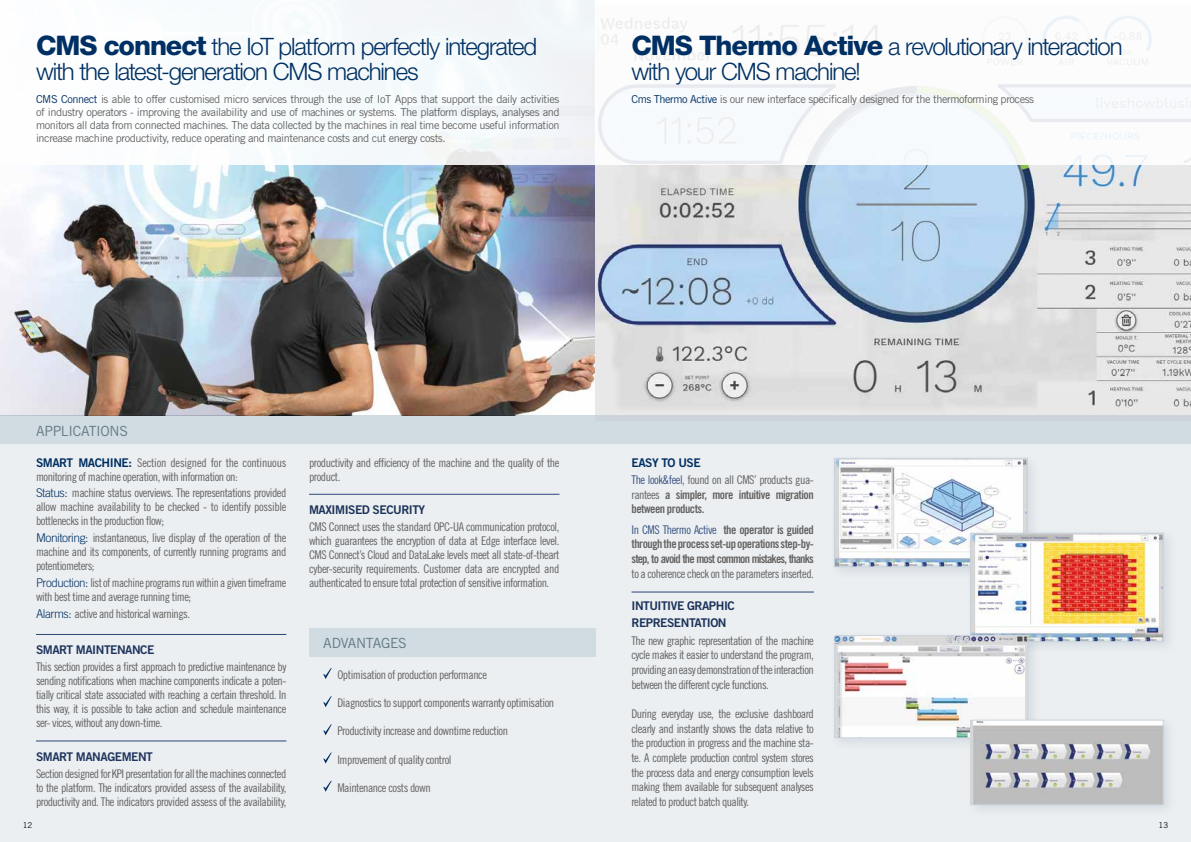
<style>
.page{position:relative;width:1191px;height:842px;background:#fff}
.page>*{position:absolute;margin:0;border:0;box-sizing:border-box;transform-origin:0 0}
.t1{font:300 24px/25px "Helvetica Neue LT Std";letter-spacing:-.045em;color:#003063}
.t2{font:14px "Trade Gothic LT Std";letter-spacing:-.025em;color:#647a84}
.t3{font:12px/14px "Trade Gothic LT Std Cn 18";letter-spacing:-.04em;color:#646363;text-align:justify}
.t4{font:12px/14.7px "Trade Gothic LT Std Bd Cn 20";letter-spacing:-.04em;color:#646363}
.t5{font:12px/17.5px "Trade Gothic LT Std Bd 2";letter-spacing:-.04em;color:#1c335a}
.t6{font:12px "Trade Gothic LT Std Bd 2";letter-spacing:-.04em;color:#1e345e}
.t7{font:12px "Trade Gothic LT Std Bd 2";letter-spacing:-.04em;color:#003063}
.t8{font:11px/13px "Trade Gothic LT Std";letter-spacing:-.04em;color:#646363;text-align:justify}
.t9{font:8px "Trade Gothic LT Std";color:#000}
.s1{font-weight:800;font-size:27px}
.s2{color:#003063}
.s3{font-family:"Trade Gothic LT Std Bd 2";color:#003063}
.s4{font-family:"Trade Gothic LT Std";font-weight:300;color:#003063}
.s5{color:#3a5384}
.s6{font-family:"Trade Gothic LT Std Cn 18"}
.s7{font-family:"Trade Gothic LT Std Cn 18";color:#3a5384}
</style>
<div class="page">
<img style="left:0;top:164px;width:595px;height:251px">
<div style="left:0;top:415px;width:1191px;height:427px;background:#eceff1"></div>
<img style="left:595px;top:164px;width:596px;height:251px">
<div style="left:0;top:0;width:595px;height:164px;background:#f7fbfc"></div>
<div style="left:0;top:415px;width:1191px;height:29px;background:#d0dbe2"></div>
<div style="left:309px;top:628px;width:286px;height:28px;background:#d0dbe2"></div>
<hr style="left:631px;top:592px;width:183px;height:1px;background:#2f4b7d">
<div style="left:828px;top:452px;width:213px;height:129px;background:#003063;opacity:.1"></div>
<img style="left:836px;top:460px;width:189px;height:105px">
<div style="left:834px;top:458px;width:193px;height:109px;border:1px solid #cbd5df"></div>
<div style="left:964px;top:527px;width:213px;height:129px;background:#003063;opacity:.1"></div>
<img style="left:972px;top:535px;width:190px;height:105px">
<div style="left:970px;top:533px;width:194px;height:109px;border:1px solid #cbd5df"></div>
<div style="left:828px;top:629px;width:213px;height:122px;background:#003063;opacity:.1"></div>
<img style="left:836px;top:637px;width:190px;height:99px">
<div style="left:834px;top:635px;width:194px;height:103px;border:1px solid #cbd5df"></div>
<div style="left:965px;top:714px;width:212px;height:104px;background:#003063;opacity:.1"></div>
<img style="left:972px;top:722px;width:190px;height:81px">
<div style="left:970px;top:720px;width:194px;height:85px;border:1px solid #cbd5df"></div>
<hr style="left:36px;top:634px;width:250px;height:1px;background:#2f4b7d">
<hr style="left:36px;top:741px;width:250px;height:1px;background:#2f4b7d">
<hr style="left:309px;top:494px;width:250px;height:1px;background:#2f4b7d">
<svg style="left:323px;top:668px;width:9px;height:11px"></svg>
<svg style="left:323px;top:696px;width:9px;height:11px"></svg>
<svg style="left:323px;top:724px;width:9px;height:11px"></svg>
<svg style="left:323px;top:752px;width:9px;height:11px"></svg>
<svg style="left:323px;top:781px;width:9px;height:11px"></svg>
<h1 class="t1" style="left:36px;top:34px;width:503px"><span class="s1">CMS connect</span> the IoT platform perfectly integrated with the latest-generation CMS machines</h1>
<p class="t8" style="left:36px;top:93px;width:525px"><span class="s2">CMS Connect</span> is able to offer customised micro services through the use of IoT Apps that support the daily activities of industry operators - improving the availability and use of machines or systems. The platform displays, analyses and monitors all data from connected machines. The data collected by the machines in real time become useful information increase machine productivity, reduce operating and maintenance costs and cut energy costs.</p>
<h1 class="t1" style="left:631px;top:34px;width:493px"><span class="s1">CMS Thermo Active</span> a revolutionary interaction with your CMS machine!</h1>
<p class="t8" style="left:631px;top:93px;width:404px"><span class="s2">Cms Thermo Active</span> is our new interface specifically designed for the thermoforming process</p>
<p class="t2" style="left:36px;top:422px;width:93px">APPLICATIONS</p>
<p class="t3" style="left:36px;top:455px;width:252px"><span class="s3">SMART MACHINE:</span> Section designed for the continuous monitoring of machine operation, with information on:</p>
<p class="t3" style="left:36px;top:486px;width:252px"><span class="s4">Status:</span> machine status overviews. The representations provided allow machine availability to be checked - to identify possible bottlenecks in the production flow;</p>
<p class="t3" style="left:36px;top:531px;width:252px"><span class="s4">Monitoring:</span> instantaneous, live display of the operation of the machine and its components, of currently running programs and potentiometers;</p>
<p class="t3" style="left:36px;top:576px;width:252px"><span class="s4">Production:</span> list of machine programs run within a given timeframe with best time and average running time;</p>
<p class="t3" style="left:36px;top:606px;width:156px"><span class="s4">Alarms:</span> active and historical warnings.</p>
<p class="t6" style="left:36px;top:643px;width:120px">SMART MAINTENANCE</p>
<p class="t3" style="left:36px;top:660px;width:252px">This section provides a first approach to predictive maintenance by sending notifications when machine components indicate a poten&shy;tially critical state associated with reaching a certain threshold. In this way, it is possible to take action and schedule maintenance ser- vices, without any down-time.</p>
<p class="t6" style="left:36px;top:749px;width:118px">SMART MANAGEMENT</p>
<p class="t3" style="left:36px;top:766px;width:252px">Section designed for KPI presentation for all the machines connected to the platform. The indicators provided assess of the availability, productivity and. The indicators provided assess of the availability,</p>
<p class="t3" style="left:309px;top:455px;width:252px">productivity and efficiency of the machine and the quality of the product.</p>
<p class="t5" style="left:309px;top:501px;width:118px">MAXIMISED SECURITY</p>
<p class="t3" style="left:309px;top:520px;width:252px">CMS Connect uses the standard OPC-UA communication protocol, which guarantees the encryption of data at Edge interface level.<br>CMS Connect’s Cloud and DataLake levels meet all state-of-theart cyber-security requirements. Customer data are encrypted and authenticated to ensure total protection of sensitive information.</p>
<p class="t2" style="left:323px;top:635px;width:85px">ADVANTAGES</p>
<p class="t3" style="left:337px;top:668px;width:151px">Optimisation of production performance</p>
<p class="t3" style="left:337px;top:696px;width:218px">Diagnostics to support components warranty optimisation</p>
<p class="t3" style="left:337px;top:724px;width:172px">Productivity increase and downtime reduction</p>
<p class="t3" style="left:337px;top:752px;width:116px">Improvement of quality control</p>
<p class="t3" style="left:337px;top:780px;width:95px">Maintenance costs down</p>
<p class="t7" style="left:631px;top:455px;width:71px">EASY TO USE</p>
<p class="t3" style="left:631px;top:473px;width:184px"><span class="s5">The look&amp;feel</span>, found on all CMS’ products gua-</p>
<p class="t4" style="left:631px;top:487px;width:184px"><span class="s6">rantees</span> a simpler, more intuitive migration between products.</p>
<p class="t4" style="left:631px;top:522px;width:184px;text-align:justify"><span class="s7">In CMS Thermo Active</span> the operator is guided through the process set-up operations step-by&shy;step, to avoid the most common mistakes, thanks</p>
<p class="t3" style="left:631px;top:566px;width:184px">to a coherence check on the parameters inserted.</p>
<p class="t5" style="left:631px;top:596px;width:105px">INTUITIVE GRAPHIC<br>REPRESENTATION</p>
<p class="t3" style="left:631px;top:633px;width:184px;line-height:14.7px">The new graphic representation of the machine cycle makes it easier to understand the program, providing an easy demonstration of the interaction between the different cycle functions.</p>
<p class="t3" style="left:631px;top:706px;width:184px;line-height:14.7px">During everyday use, the exclusive dashboard clearly and instantly shows the data relative to the production in progress and the machine sta&shy;te. A complete production control system stores the process data and energy consumption levels making them available for subsequent analyses related to product batch quality.</p>
<p class="t9" style="left:23px;top:820px;width:11px">12</p>
<p class="t9" style="left:1158px;top:820px;width:11px">13</p>
</div>
